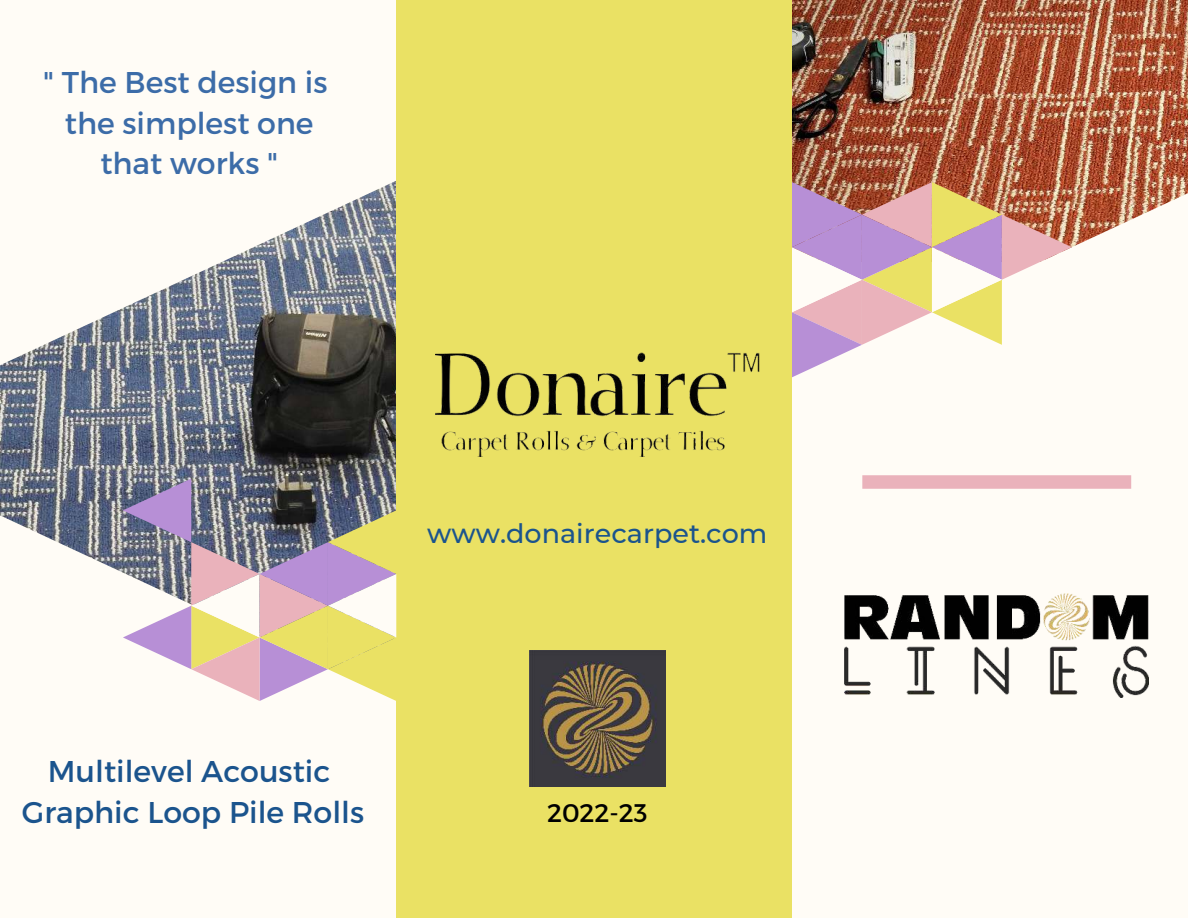
<style>
.page{position:relative;width:1188px;height:918px;background:#fffcf6}
.page>*{position:absolute;margin:0;border:0;box-sizing:border-box;transform-origin:0 0}
.t1{font:30px/40.5px "Montserrat";color:#3c6ca8;text-align:center}
.t2{font:30px/41.7px "Montserrat";color:#1b548d;text-align:center}
.t3{font:500 27px "Montserrat";color:#1b548d}
.t4{font:25.5px "Montserrat";color:#000}
</style>
<div class="page">
<img style="left:792px;top:0;width:396px;height:187px">
<img style="left:0;top:181px;width:396px;height:392px">
<div style="left:396px;top:0;width:396px;height:918px;background:#eae164"></div>
<div style="left:862px;top:475px;width:269px;height:14px;background:#eab2bb"></div>
<img style="left:1072px;top:187px;width:116px;height:60px">
<svg style="left:792px;top:182px;width:280px;height:195px"></svg>
<svg style="left:123px;top:479px;width:273px;height:222px"></svg>
<img style="left:844px;top:593px;width:305px;height:105px">
<img style="left:435px;top:353px;width:324px;height:103px">
<img style="left:529px;top:650px;width:136px;height:136px">
<p class="t1" style="left:43px;top:62px;width:286px">" The Best design is the simplest one that works "</p>
<p class="t3" style="left:427px;top:514px;width:342px">www.donairecarpet.com</p>
<p class="t2" style="left:22px;top:750px;width:344px">Multilevel Acoustic<br>Graphic Loop Pile Rolls</p>
<p class="t4" style="left:547px;top:797px;width:102px">2022-23</p>
</div>
